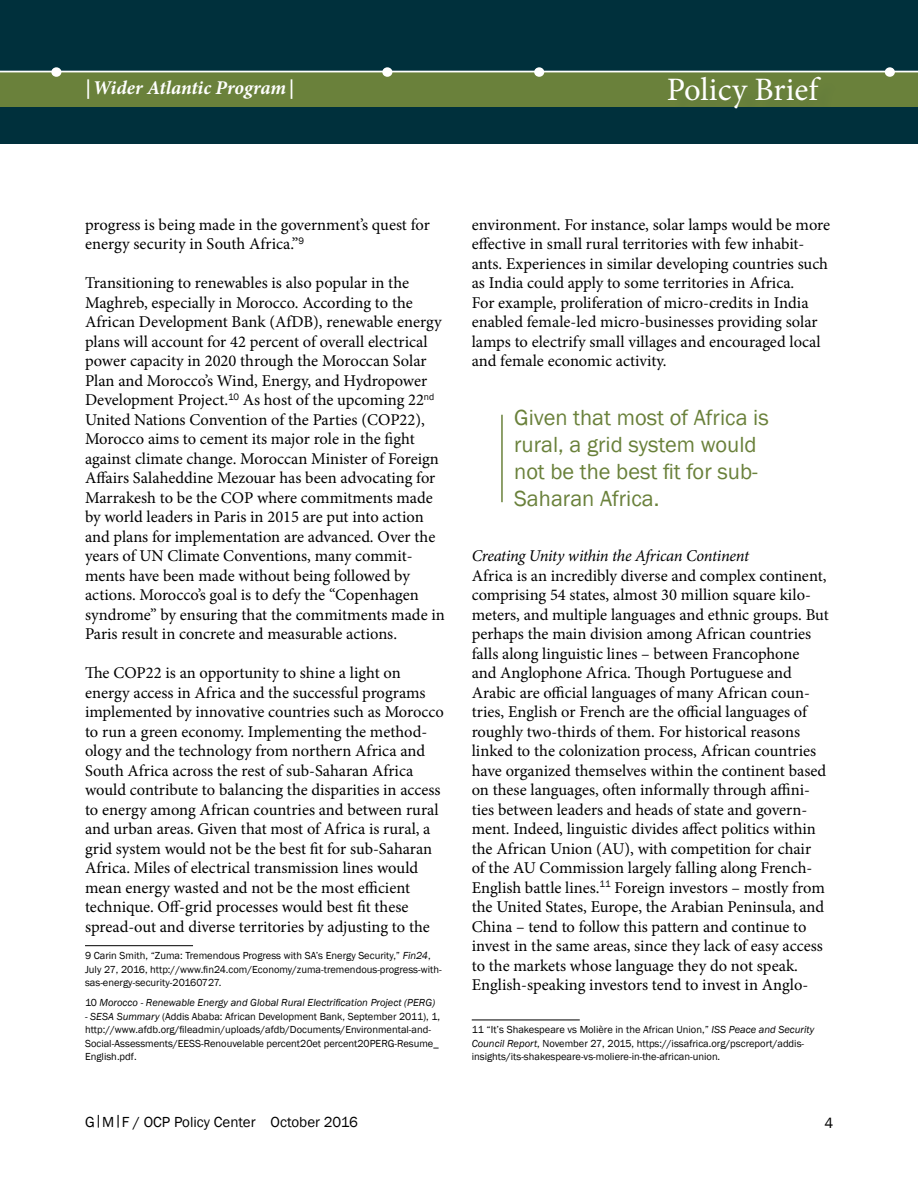
<style>
.page{position:relative;width:918px;height:1188px;background:#fff}
.page>*{position:absolute;margin:0;border:0;box-sizing:border-box;transform-origin:0 0}
.t1{font:32.7px "Minion Pro";color:#fff}
.t2{font:22.5px/27px "Franklin Gothic";color:#6a813b}
.t3{font:italic 700 19.5px "Minion Pro";letter-spacing:-.005em;color:#fff}
.t4{font:16.5px/19.5px "Minion Pro";color:#000}
.t5{font:italic 16.5px "Minion Pro";letter-spacing:-.02em;color:#000}
.t6{font:15px "Franklin Gothic";color:#000}
.t7{font:10.5px/13.5px "Franklin Gothic";color:#000}
.t8{font:italic 10.5px "Franklin Gothic";color:#000}
.s1{font-style:italic}
.s2{font-style:normal}
</style>
<div class="page">
<div style="left:0;top:0;width:918px;height:143px;background:#00303c"></div>
<div style="left:0;top:71px;width:918px;height:36px;background:#6a813b"></div>
<hr style="left:0;top:71px;width:918px;height:1px;background:#fff">
<div style="left:885px;top:67px;width:10px;height:10px;background:#fff;border-radius:50%"></div>
<div style="left:534px;top:67px;width:10px;height:10px;background:#fff;border-radius:50%"></div>
<div style="left:382px;top:67px;width:10px;height:10px;background:#fff;border-radius:50%"></div>
<div style="left:51px;top:67px;width:10px;height:10px;background:#fff;border-radius:50%"></div>
<div style="left:671px;top:80px;width:168px;height:46px;background:#00303c;opacity:.1"></div>
<hr style="left:85px;top:945px;width:108px;height:1px;background:#000">
<hr style="left:472px;top:1020px;width:108px;height:1px;background:#000">
<hr style="left:501px;top:415px;width:2px;height:87px;background:#6a813b">
<p class="t3" style="left:85px;top:74px;width:210px">|Wider Atlantic Program|</p>
<h1 class="t1" style="left:667px;top:68px;width:153px">Policy Brief</h1>
<p class="t4" style="left:85px;top:215px;width:346px">progress is being made in the government’s quest for energy security in South Africa.”<sup>9</sup></p>
<p class="t4" style="left:85px;top:273px;width:361px">Transitioning to renewables is also popular in the Maghreb, especially in Morocco. According to the African Development Bank (AfDB), renewable energy plans will account for 42 percent of overall electrical power capacity in 2020 through the Moroccan Solar Plan and Morocco’s Wind, Energy, and Hydropower Development Project.<sup>10</sup> As host of the upcoming 22<sup>nd </sup>United Nations Convention of the Parties (COP22), Morocco aims to cement its major role in the fight against climate change. Moroccan Minister of Foreign Affairs Salaheddine Mezouar has been advocating for Marrakesh to be the COP where commitments made by world leaders in Paris in 2015 are put into action and plans for implementation are advanced. Over the years of UN Climate Conventions, many commit&shy;ments have been made without being followed by actions. Morocco’s goal is to defy the “Copenhagen syndrome” by ensuring that the commitments made in Paris result in concrete and measurable actions.</p>
<p class="t4" style="left:85px;top:663px;width:361px">The COP22 is an opportunity to shine a light on energy access in Africa and the successful programs implemented by innovative countries such as Morocco to run a green economy. Implementing the method&shy;ology and the technology from northern Africa and South Africa across the rest of sub-Saharan Africa would contribute to balancing the disparities in access to energy among African countries and between rural and urban areas. Given that most of Africa is rural, a grid system would not be the best fit for sub-Saharan Africa. Miles of electrical transmission lines would mean energy wasted and not be the most efficient technique. Off-grid processes would best fit these spread-out and diverse territories by adjusting to the</p>
<p class="t7" style="left:85px;top:949px;width:358px">9 Carin Smith, “Zuma: Tremendous Progress with SA’s Energy Security,” <span class="s1">Fin24</span>,<br>July 27, 2016, http://www.fin24.com/Economy/zuma-tremendous-progress-with&shy;sas-energy-security-20160727.</p>
<p class="t8" style="left:85px;top:996px;width:352px"><span class="s2">10</span> Morocco - Renewable Energy and Global Rural Electrification Project (PERG)</p>
<p class="t7" style="left:85px;top:1010px;width:357px"><span class="s1">- SESA Summary</span> (Addis Ababa: African Development Bank, September 2011), 1, http://www.afdb.org/fileadmin/uploads/afdb/Documents/Environmental-and-Social-Assessments/EESS-Renouvelable percent20et percent20PERG-Resume_ English.pdf.</p>
<p class="t4" style="left:472px;top:215px;width:360px">environment. For instance, solar lamps would be more effective in small rural territories with few inhabit&shy;ants. Experiences in similar developing countries such as India could apply to some territories in Africa.<br>For example, proliferation of micro-credits in India enabled female-led micro-businesses providing solar lamps to electrify small villages and encouraged local and female economic activity.</p>
<h2 class="t2" style="left:514px;top:405px;width:256px">Given that most of Africa is rural, a grid system would not be the best fit for sub-<br>Saharan Africa.</h2>
<p class="t5" style="left:472px;top:544px;width:279px">Creating Unity within the African Continent</p>
<p class="t4" style="left:472px;top:566px;width:359px">Africa is an incredibly diverse and complex continent, comprising 54 states, almost 30 million square kilo&shy;meters, and multiple languages and ethnic groups. But perhaps the main division among African countries falls along linguistic lines – between Francophone<br>and Anglophone Africa. Though Portuguese and Arabic are official languages of many African coun&shy;tries, English or French are the official languages of roughly two-thirds of them. For historical reasons linked to the colonization process, African countries have organized themselves within the continent based on these languages, often informally through affini&shy;ties between leaders and heads of state and govern&shy;ment. Indeed, linguistic divides affect politics within the African Union (AU), with competition for chair<br>of the AU Commission largely falling along French-English battle lines.<sup>11</sup> Foreign investors – mostly from the United States, Europe, the Arabian Peninsula, and China – tend to follow this pattern and continue to invest in the same areas, since they lack of easy access to the markets whose language they do not speak.<br>English-speaking investors tend to invest in Anglo-</p>
<p class="t7" style="left:472px;top:1023px;width:344px">11 “It’s Shakespeare vs Molière in the African Union,” <span class="s1">ISS Peace and Security<br>Council Report</span>, November 27, 2015, https://issafrica.org/pscreport/addis&shy;insights/its-shakespeare-vs-moliere-in-the-african-union.</p>
<p class="t6" style="left:85px;top:1112px;width:274px">G|M|F / OCP Policy Center October 2016</p>
<p class="t6" style="left:825px;top:1113px;width:10px">4</p>
</div>
